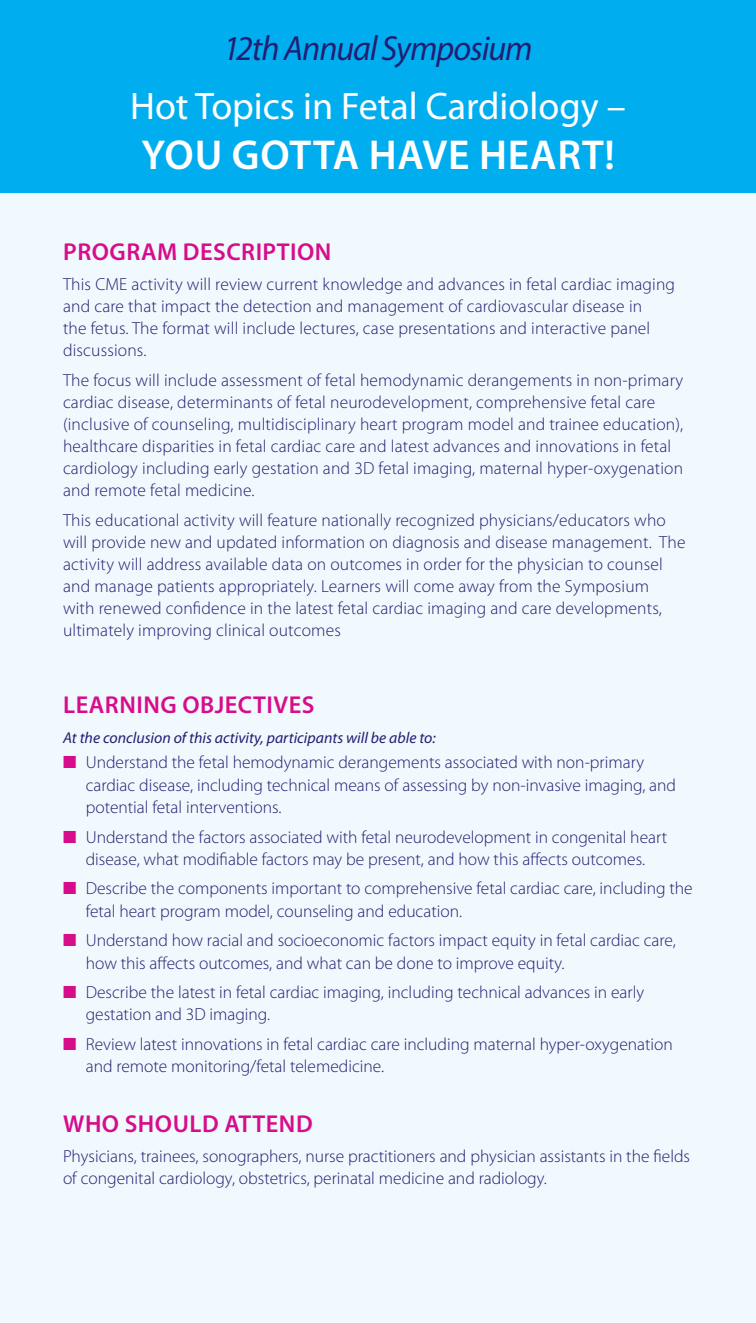
<style>
.page{position:relative;width:756px;height:1323px;background:#f0f9fd}
.page>*{position:absolute;margin:0;border:0;box-sizing:border-box;transform-origin:0 0}
.t1{font:600 42px "Myriad Pro";letter-spacing:.02em;color:#fff}
.t2{font:38.5px "Myriad Pro";color:#fff}
.t3{font:italic 35px "Myriad Pro";letter-spacing:-.03em;color:#221e72}
.Body_Text{font:600 24.5px "Myriad Pro";letter-spacing:.02em;color:#d70c8c}
.Body_Text-2{font:300 17.5px/22.1px "Myriad Pro";letter-spacing:.01em;color:#221e72}
.Agenda{font:300 17.5px/22.1px "Myriad Pro";color:#221e72}
.Body_Text-3{font:italic 15.75px "Myriad Pro";color:#221e72}
.s1{color:#d70c8c}
</style>
<div class="page">
<div style="left:0;top:0;width:756px;height:192px;background:#00aeef"></div>
<p class="t3" style="left:223px;top:27px;width:311px">12th Annual Symposium</p>
<p class="t2" style="left:130px;top:82px;width:497px">Hot Topics in Fetal Cardiology –</p>
<p class="t1" style="left:142px;top:128px;width:475px">YOU GOTTA HAVE HEART!</p>
<p class="Body_Text" style="left:63px;top:236px;width:270px">PROGRAM DESCRIPTION</p>
<p class="Body_Text-2" style="left:63px;top:273px;width:614px">This CME activity will review current knowledge and advances in fetal cardiac imaging and care that impact the detection and management of cardiovascular disease in<br>the fetus. The format will include lectures, case presentations and interactive panel discussions.</p>
<p class="Body_Text-2" style="left:63px;top:369px;width:622px">The focus will include assessment of fetal hemodynamic derangements in non-primary cardiac disease, determinants of fetal neurodevelopment, comprehensive fetal care (inclusive of counseling, multidisciplinary heart program model and trainee education), healthcare disparities in fetal cardiac care and latest advances and innovations in fetal cardiology including early gestation and 3D fetal imaging, maternal hyper-oxygenation and remote fetal medicine.</p>
<p class="Body_Text-2" style="left:63px;top:509px;width:624px">This educational activity will feature nationally recognized physicians/educators who will provide new and updated information on diagnosis and disease management. The activity will address available data on outcomes in order for the physician to counsel and manage patients appropriately. Learners will come away from the Symposium<br>with renewed confidence in the latest fetal cardiac imaging and care developments, ultimately improving clinical outcomes</p>
<p class="Body_Text" style="left:63px;top:690px;width:253px">LEARNING OBJECTIVES</p>
<p class="Body_Text-3" style="left:63px;top:728px;width:374px">At the conclusion of this activity, participants will be able to:</p>
<p class="Body_Text-2" style="left:86px;top:752px;width:592px;text-indent:-23px"><span class="s1">■</span> Understand the fetal hemodynamic derangements associated with non-primary cardiac disease, including technical means of assessing by non-invasive imaging, and potential fetal interventions.</p>
<p class="Body_Text-2" style="left:63px;top:826px;width:606px;text-align:center"><span class="s1">■</span> Understand the factors associated with fetal neurodevelopment in congenital heart disease, what modifiable factors may be present, and how this affects outcomes.</p>
<p class="Body_Text-2" style="left:86px;top:878px;width:608px;text-indent:-23px"><span class="s1">■</span> Describe the components important to comprehensive fetal cardiac care, including the fetal heart program model, counseling and education.</p>
<p class="Body_Text-2" style="left:86px;top:930px;width:592px;text-indent:-23px"><span class="s1">■</span> Understand how racial and socioeconomic factors impact equity in fetal cardiac care, how this affects outcomes, and what can be done to improve equity.</p>
<p class="Body_Text-2" style="left:86px;top:982px;width:560px;text-indent:-23px"><span class="s1">■</span> Describe the latest in fetal cardiac imaging, including technical advances in early gestation and 3D imaging.</p>
<p class="Body_Text-2" style="left:86px;top:1034px;width:589px;text-indent:-23px"><span class="s1">■</span> Review latest innovations in fetal cardiac care including maternal hyper-oxygenation and remote monitoring/fetal telemedicine.</p>
<p class="Body_Text" style="left:63px;top:1109px;width:251px">WHO SHOULD ATTEND</p>
<p class="Agenda" style="left:63px;top:1146px;width:629px">Physicians, trainees, sonographers, nurse practitioners and physician assistants in the fields of congenital cardiology, obstetrics, perinatal medicine and radiology.</p>
</div>
